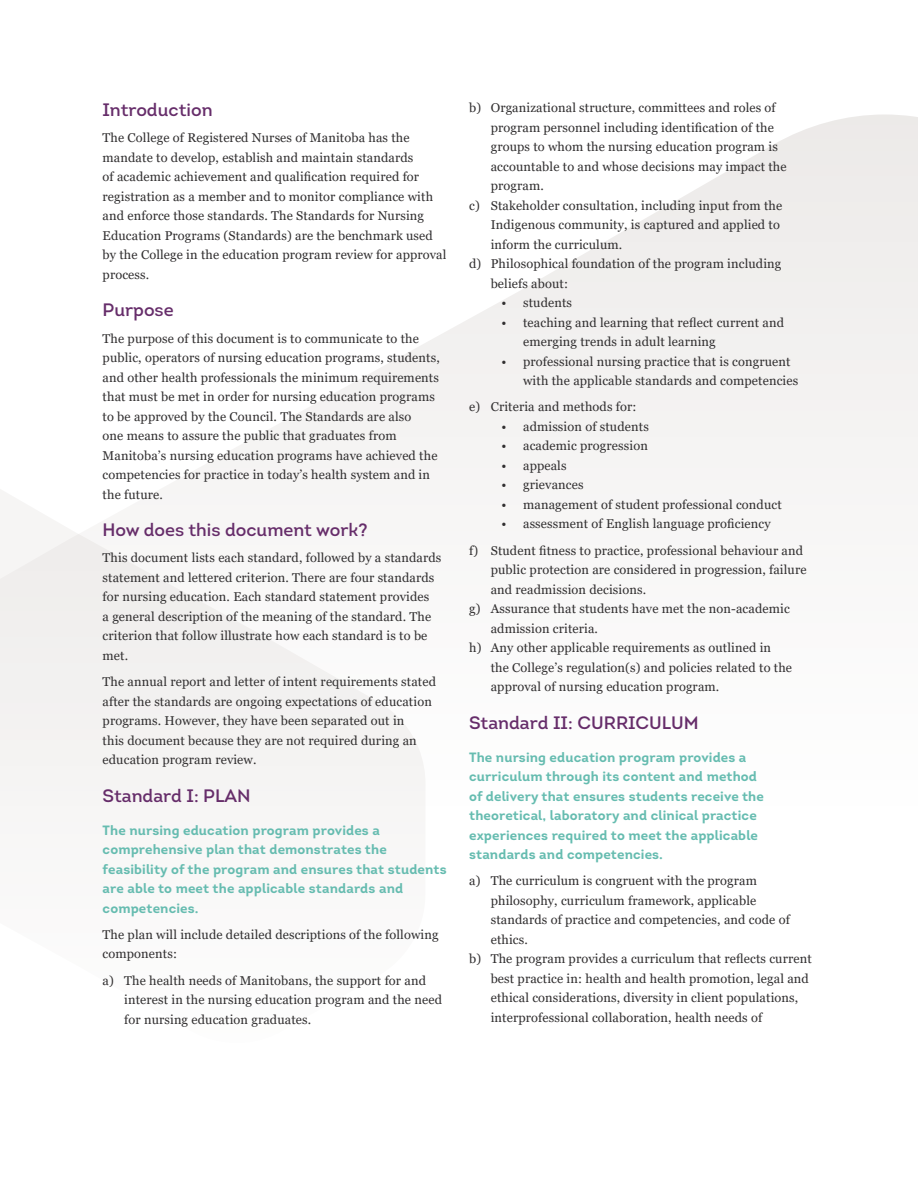
<style>
.page{position:relative;width:918px;height:1188px;background:#fff}
.page>*{position:absolute;margin:0;border:0;box-sizing:border-box;transform-origin:0 0}
.Body_-_Header{font:18px "Intro";color:#662d6a}
.Body_-_Subhead{font:700 13.5px/19.5px "Intro";letter-spacing:.01em;color:#66bcb0}
.Body_-_Paragraph{font:12.75px/19.5px "Georgia";letter-spacing:.01em;color:#312f30}
.Body_-_List_tier_1{font:12.75px/19.5px "Georgia";letter-spacing:.01em;color:#312f30}
.Body_-_List_tier_2{font:12.75px/19.5px "Georgia";letter-spacing:.01em;color:#312f30}
</style>
<div class="page">
<svg style="left:220px;top:114px;width:698px;height:380px;fill:#f5f4f3"></svg>
<div style="left:0;top:457px;width:426px;height:349px;background:#f5f4f4"></div>
<p class="Body_-_Header" style="left:103px;top:99px;width:112px">Introduction</p>
<p class="Body_-_Paragraph" style="left:103px;top:128px;width:345px">The College of Registered Nurses of Manitoba has the mandate to develop, establish and maintain standards<br>of academic achievement and qualification required for registration as a member and to monitor compliance with and enforce those standards. The Standards for Nursing Education Programs (Standards) are the benchmark used by the College in the education program review for approval process.</p>
<p class="Body_-_Header" style="left:103px;top:299px;width:73px">Purpose</p>
<p class="Body_-_Paragraph" style="left:103px;top:329px;width:339px">The purpose of this document is to communicate to the public, operators of nursing education programs, students, and other health professionals the minimum requirements that must be met in order for nursing education programs to be approved by the Council. The Standards are also<br>one means to assure the public that graduates from Manitoba’s nursing education programs have achieved the competencies for practice in today’s health system and in the future.</p>
<p class="Body_-_Header" style="left:103px;top:519px;width:266px">How does this document work?</p>
<p class="Body_-_Paragraph" style="left:103px;top:548px;width:340px">This document lists each standard, followed by a standards statement and lettered criterion. There are four standards for nursing education. Each standard statement provides<br>a general description of the meaning of the standard. The criterion that follow illustrate how each standard is to be met.</p>
<p class="Body_-_Paragraph" style="left:103px;top:672px;width:335px">The annual report and letter of intent requirements stated after the standards are ongoing expectations of education programs. However, they have been separated out in<br>this document because they are not required during an education program review.</p>
<p class="Body_-_Header" style="left:103px;top:784px;width:149px">Standard I: PLAN</p>
<p class="Body_-_Subhead" style="left:103px;top:820px;width:346px">The nursing education program provides a comprehensive plan that demonstrates the feasibility of the program and ensures that students are able to meet the applicable standards and competencies.</p>
<p class="Body_-_Paragraph" style="left:103px;top:925px;width:337px">The plan will include detailed descriptions of the following components:</p>
<p class="Body_-_List_tier_1" style="left:124px;top:971px;width:319px;text-indent:-22px">a) The health needs of Manitobans, the support for and interest in the nursing education program and the need for nursing education graduates.</p>
<p class="Body_-_List_tier_1" style="left:491px;top:98px;width:297px;text-indent:-22px">b) Organizational structure, committees and roles of program personnel including identification of the groups to whom the nursing education program is accountable to and whose decisions may impact the program.</p>
<p class="Body_-_List_tier_1" style="left:491px;top:196px;width:293px;text-indent:-22px">c) Stakeholder consultation, including input from the<br>Indigenous community, is captured and applied to inform the curriculum.</p>
<p class="Body_-_List_tier_1" style="left:491px;top:254px;width:292px;text-indent:-22px">d) Philosophical foundation of the program including beliefs about:</p>
<p class="Body_-_List_tier_2" style="left:502px;top:293px;width:72px">• students</p>
<p class="Body_-_List_tier_2" style="left:523px;top:313px;width:262px;text-indent:-22px">• teaching and learning that reflect current and emerging trends in adult learning</p>
<p class="Body_-_List_tier_2" style="left:523px;top:352px;width:277px;text-indent:-22px">• professional nursing practice that is congruent with the applicable standards and competencies</p>
<p class="Body_-_List_tier_1" style="left:469px;top:398px;width:169px">e) Criteria and methods for:</p>
<p class="Body_-_List_tier_2" style="left:502px;top:417px;width:149px">• admission of students</p>
<p class="Body_-_List_tier_2" style="left:502px;top:437px;width:148px">• academic progression</p>
<p class="Body_-_List_tier_2" style="left:502px;top:456px;width:67px">• appeals</p>
<p class="Body_-_List_tier_2" style="left:502px;top:476px;width:84px">• grievances</p>
<p class="Body_-_List_tier_2" style="left:502px;top:495px;width:282px">• management of student professional conduct</p>
<p class="Body_-_List_tier_2" style="left:502px;top:515px;width:271px">• assessment of English language proficiency</p>
<p class="Body_-_List_tier_1" style="left:491px;top:541px;width:317px;text-indent:-22px">f) Student fitness to practice, professional behaviour and public protection are considered in progression, failure and readmission decisions.</p>
<p class="Body_-_List_tier_1" style="left:491px;top:599px;width:301px;text-indent:-22px">g) Assurance that students have met the non-academic admission criteria.</p>
<p class="Body_-_List_tier_1" style="left:491px;top:638px;width:303px;text-indent:-22px">h) Any other applicable requirements as outlined in the College’s regulation(s) and policies related to the approval of nursing education program.</p>
<p class="Body_-_Header" style="left:469px;top:711px;width:231px">Standard II: CURRICULUM</p>
<p class="Body_-_Subhead" style="left:469px;top:747px;width:296px">The nursing education program provides a curriculum through its content and method of delivery that ensures students receive the theoretical, laboratory and clinical practice experiences required to meet the applicable standards and competencies.</p>
<p class="Body_-_List_tier_1" style="left:491px;top:872px;width:301px;text-indent:-22px">a) The curriculum is congruent with the program philosophy, curriculum framework, applicable standards of practice and competencies, and code of ethics.</p>
<p class="Body_-_List_tier_1" style="left:491px;top:950px;width:323px;text-indent:-22px">b) The program provides a curriculum that reflects current best practice in: health and health promotion, legal and ethical considerations, diversity in client populations, interprofessional collaboration, health needs of</p>
</div>
